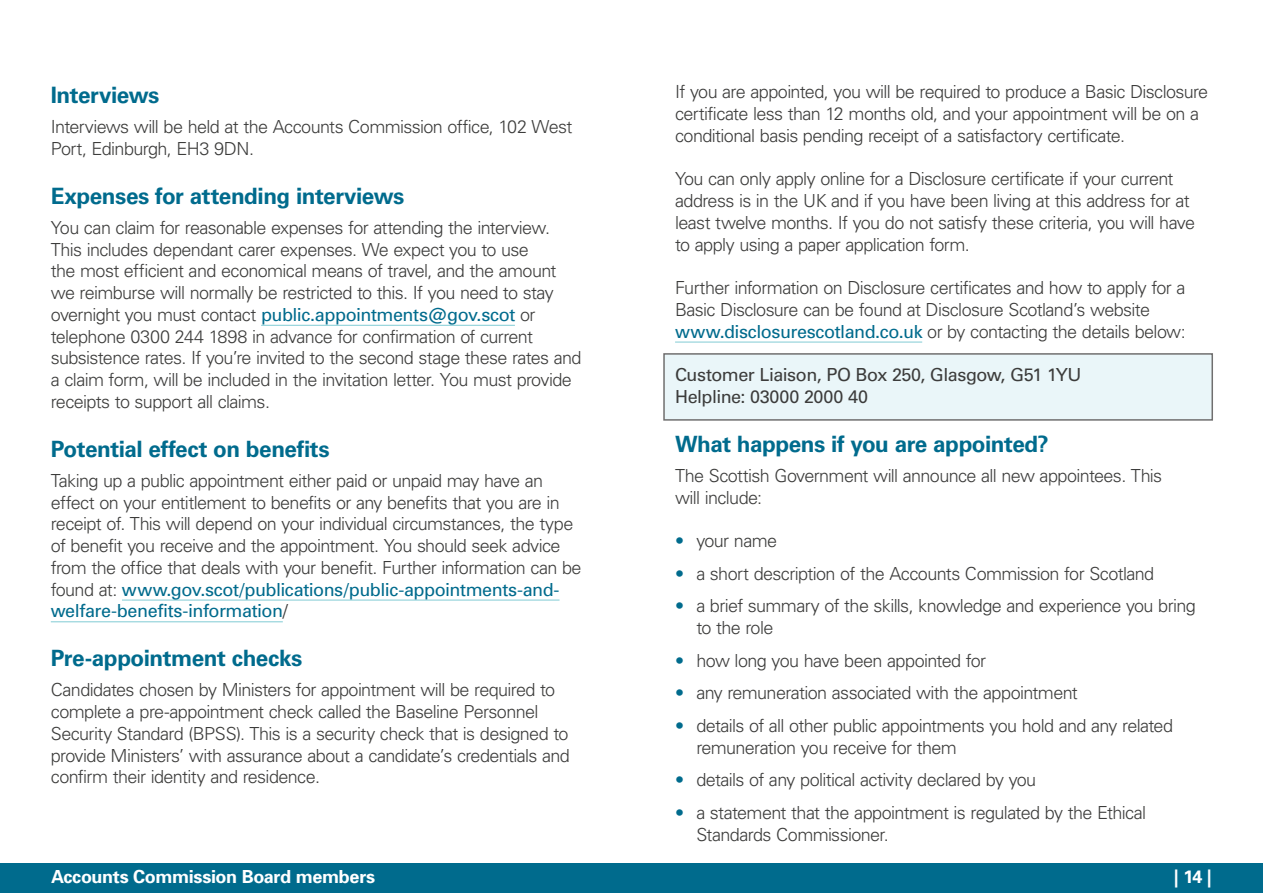
<style>
.page{position:relative;width:1263px;height:893px;background:#fff}
.page>*{position:absolute;margin:0;border:0;box-sizing:border-box;transform-origin:0 0}
.AS-P03-Subhead_1{font:700 22.5px "Univers LT Pro 65";letter-spacing:-.02em;color:#006b8d}
.AS-P06-Body_text{font:300 18px/21.8px "Univers LT Pro 45";letter-spacing:-.035em;color:#3c3c3b}
.AS-P08-Bullet_1{font:300 18px/21.8px "Univers LT Pro 45";letter-spacing:-.035em;color:#3c3c3b}
.AS-P06-Body_text-2{font:18px/21.8px "Univers LT Pro 55 Roman";letter-spacing:-.025em;color:#3c3c3b}
.t1{font:700 18px "Univers";letter-spacing:-.02em;color:#fff}
.s1{font-family:"Univers";font-weight:400;color:#006b8d}
.s2{color:#006b8d}
</style>
<div class="page">
<div style="left:663px;top:353px;width:550px;height:68px;background:#eaf6f9;border:2px solid #706f6f"></div>
<hr style="left:261px;top:325px;width:254px;height:1px;background:#81cbd4">
<hr style="left:122px;top:600px;width:437px;height:1px;background:#81cbd4">
<hr style="left:51px;top:621px;width:232px;height:1px;background:#81cbd4">
<hr style="left:675px;top:342px;width:247px;height:1px;background:#81cbd4">
<div style="left:0;top:863px;width:1263px;height:30px;background:#006b8d"></div>
<h3 class="AS-P03-Subhead_1" style="left:51px;top:79px;width:110px">Interviews</h3>
<p class="AS-P06-Body_text" style="left:51px;top:115px;width:523px">Interviews will be held at the Accounts Commission office, 102 West<br>Port, Edinburgh, EH3 9DN.</p>
<h3 class="AS-P03-Subhead_1" style="left:51px;top:180px;width:355px">Expenses for attending interviews</h3>
<p class="AS-P06-Body_text" style="left:51px;top:216px;width:532px">You can claim for reasonable expenses for attending the interview.<br>This includes dependant carer expenses. We expect you to use<br>the most efficient and economical means of travel, and the amount we reimburse will normally be restricted to this. If you need to stay overnight you must contact <span class="s1">public.appointments@gov.scot</span> or telephone 0300 244 1898 in advance for confirmation of current subsistence rates. If you’re invited to the second stage these rates and a claim form, will be included in the invitation letter. You must provide receipts to support all claims.</p>
<h3 class="AS-P03-Subhead_1" style="left:51px;top:433px;width:280px">Potential effect on benefits</h3>
<p class="AS-P06-Body_text" style="left:51px;top:469px;width:532px">Taking up a public appointment either paid or unpaid may have an effect on your entitlement to benefits or any benefits that you are in receipt of. This will depend on your individual circumstances, the type of benefit you receive and the appointment. You should seek advice from the office that deals with your benefit. Further information can be found at: <span class="s1">www.gov.scot/publications/public-appointments-and&shy;welfare-benefits-information</span>/</p>
<h3 class="AS-P03-Subhead_1" style="left:51px;top:642px;width:253px">Pre-appointment checks</h3>
<p class="AS-P06-Body_text" style="left:51px;top:679px;width:521px">Candidates chosen by Ministers for appointment will be required to complete a pre-appointment check called the Baseline Personnel Security Standard (BPSS). This is a security check that is designed to provide Ministers’ with assurance about a candidate’s credentials and confirm their identity and residence.</p>
<p class="AS-P06-Body_text" style="left:675px;top:81px;width:535px">If you are appointed, you will be required to produce a Basic Disclosure certificate less than 12 months old, and your appointment will be on a conditional basis pending receipt of a satisfactory certificate.</p>
<p class="AS-P06-Body_text" style="left:675px;top:168px;width:521px">You can only apply online for a Disclosure certificate if your current address is in the UK and if you have been living at this address for at least twelve months. If you do not satisfy these criteria, you will have to apply using a paper application form.</p>
<p class="AS-P06-Body_text" style="left:675px;top:276px;width:512px">Further information on Disclosure certificates and how to apply for a<br>Basic Disclosure can be found at Disclosure Scotland’s website <span class="s1">www.disclosurescotland.co.uk</span> or by contacting the details below:</p>
<p class="AS-P06-Body_text-2" style="left:675px;top:363px;width:408px">Customer Liaison, PO Box 250, Glasgow, G51 1YU<br>Helpline: 03000 2000 40</p>
<h3 class="AS-P03-Subhead_1" style="left:675px;top:428px;width:375px">What happens if you are appointed?</h3>
<p class="AS-P06-Body_text" style="left:675px;top:464px;width:489px">The Scottish Government will announce all new appointees. This will include:</p>
<p class="AS-P08-Bullet_1" style="left:675px;top:529px;width:104px"><span class="s2">•</span> your name</p>
<p class="AS-P08-Bullet_1" style="left:675px;top:562px;width:481px"><span class="s2">•</span> a short description of the Accounts Commission for Scotland</p>
<p class="AS-P08-Bullet_1" style="left:696px;top:595px;width:501px;text-indent:-21px"><span class="s2">•</span> a brief summary of the skills, knowledge and experience you bring to the role</p>
<p class="AS-P08-Bullet_1" style="left:675px;top:649px;width:313px"><span class="s2">•</span> how long you have been appointed for</p>
<p class="AS-P08-Bullet_1" style="left:675px;top:682px;width:404px"><span class="s2">•</span> any remuneration associated with the appointment</p>
<p class="AS-P08-Bullet_1" style="left:696px;top:714px;width:478px;text-indent:-21px"><span class="s2">•</span> details of all other public appointments you hold and any related remuneration you receive for them</p>
<p class="AS-P08-Bullet_1" style="left:675px;top:769px;width:363px"><span class="s2">•</span> details of any political activity declared by you</p>
<p class="AS-P08-Bullet_1" style="left:696px;top:801px;width:451px;text-indent:-21px"><span class="s2">•</span> a statement that the appointment is regulated by the Ethical<br>Standards Commissioner.</p>
<p class="t1" style="left:51px;top:866px;width:326px">Accounts Commission Board members</p>
<p class="t1" style="left:1174px;top:866px;width:40px">| 14 |</p>
</div>
